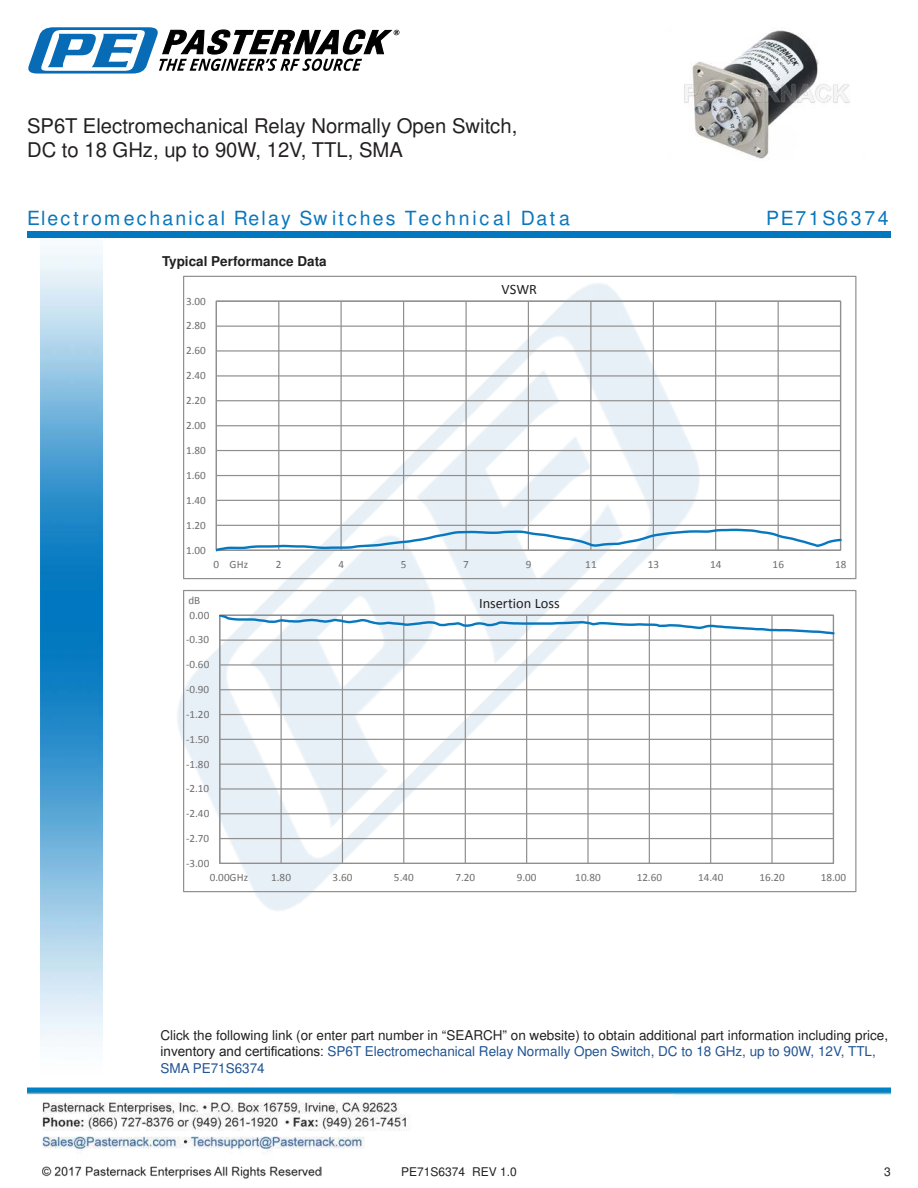
<style>
.page{position:relative;width:918px;height:1188px;background:#fff}
.page>*{position:absolute;margin:0;border:0;box-sizing:border-box;transform-origin:0 0}
.t1{font:20.25px/24.3px "Arial";color:#221f1f}
.t2{font:900 19.5px "Arial";letter-spacing:.11em;color:#0a77bd}
.t3{font:900 19.5px "Arial";letter-spacing:.14em;color:#0a77bd}
.t4{font:14.4px "Calibri";color:#221f1f}
.t5{font:13.5px/16.2px "Arial";color:#221f1f}
.t6{font:700 13.5px "Arial";color:#221f1f}
.t7{font:12px "Arial";color:#221f1f}
.t8{font:11.1px "Calibri";letter-spacing:.01em;color:#6f6d6d}
.s1{color:#1f5392}
</style>
<div class="page">
<img style="left:43px;top:1102px;width:364px;height:49px">
<img style="left:43px;top:1166px;width:278px;height:13px">
<img style="left:102px;top:246px;width:719px;height:724px">
<img style="left:27px;top:1088px;width:864px;height:9px">
<img style="left:40px;top:237px;width:62px;height:804px">
<svg style="left:28px;top:27px;width:371px;height:47px"></svg>
<div style="left:27px;top:231px;width:864px;height:6px;background:#0177c0"></div>
<hr style="left:216px;top:525px;width:625px;height:1px;background:#908f8f">
<hr style="left:216px;top:500px;width:625px;height:1px;background:#908f8f">
<hr style="left:216px;top:475px;width:625px;height:1px;background:#908f8f">
<hr style="left:216px;top:450px;width:625px;height:1px;background:#908f8f">
<hr style="left:216px;top:425px;width:625px;height:1px;background:#908f8f">
<hr style="left:216px;top:400px;width:625px;height:1px;background:#908f8f">
<hr style="left:216px;top:375px;width:625px;height:2px;background:#908f8f">
<hr style="left:216px;top:350px;width:625px;height:2px;background:#908f8f">
<hr style="left:216px;top:326px;width:625px;height:1px;background:#908f8f">
<hr style="left:278px;top:301px;width:1px;height:249px;background:#908f8f">
<hr style="left:341px;top:301px;width:1px;height:249px;background:#908f8f">
<hr style="left:403px;top:301px;width:1px;height:249px;background:#908f8f">
<hr style="left:465px;top:301px;width:2px;height:249px;background:#908f8f">
<hr style="left:528px;top:301px;width:1px;height:249px;background:#908f8f">
<hr style="left:590px;top:301px;width:1px;height:249px;background:#908f8f">
<hr style="left:653px;top:301px;width:1px;height:249px;background:#908f8f">
<hr style="left:715px;top:301px;width:1px;height:249px;background:#908f8f">
<hr style="left:778px;top:301px;width:1px;height:249px;background:#908f8f">
<hr style="left:216px;top:301px;width:1px;height:249px;background:#908f8f">
<svg style="left:216px;top:527px;width:626px;height:24px"></svg>
<div style="left:225px;top:555px;width:28px;height:18px;background:#fff"></div>
<hr style="left:220px;top:838px;width:613px;height:1px;background:#908f8f">
<hr style="left:220px;top:813px;width:613px;height:1px;background:#908f8f">
<hr style="left:220px;top:788px;width:613px;height:2px;background:#908f8f">
<hr style="left:220px;top:764px;width:613px;height:1px;background:#908f8f">
<hr style="left:220px;top:739px;width:613px;height:1px;background:#908f8f">
<hr style="left:220px;top:714px;width:613px;height:1px;background:#908f8f">
<hr style="left:220px;top:689px;width:613px;height:1px;background:#908f8f">
<hr style="left:220px;top:664px;width:613px;height:2px;background:#908f8f">
<hr style="left:220px;top:640px;width:613px;height:1px;background:#908f8f">
<hr style="left:281px;top:615px;width:1px;height:248px;background:#908f8f">
<hr style="left:342px;top:615px;width:1px;height:248px;background:#908f8f">
<hr style="left:403px;top:615px;width:1px;height:248px;background:#908f8f">
<hr style="left:465px;top:615px;width:1px;height:248px;background:#908f8f">
<hr style="left:526px;top:615px;width:1px;height:248px;background:#908f8f">
<hr style="left:587px;top:615px;width:2px;height:248px;background:#908f8f">
<hr style="left:649px;top:615px;width:1px;height:248px;background:#908f8f">
<hr style="left:710px;top:615px;width:1px;height:248px;background:#908f8f">
<hr style="left:771px;top:615px;width:2px;height:248px;background:#908f8f">
<hr style="left:219px;top:615px;width:1px;height:248px;background:#908f8f">
<svg style="left:220px;top:615px;width:615px;height:21px"></svg>
<img style="left:684px;top:30px;width:166px;height:129px">
<h1 class="t1" style="left:27px;top:115px;width:492px">SP6T Electromechanical Relay Normally Open Switch,<br>DC to 18 GHz, up to 90W, 12V, TTL, SMA</h1>
<h2 class="t2" style="left:27px;top:210px;width:544px">Electromechanical Relay Sw itches Technical Data</h2>
<h2 class="t3" style="left:766px;top:210px;width:124px">PE71S6374</h2>
<p class="t6" style="left:162px;top:256px;width:166px">Typical Performance Data</p>
<p class="t8" style="left:186px;top:294px;width:21px">3.00</p>
<p class="t8" style="left:186px;top:319px;width:21px">2.80</p>
<p class="t8" style="left:186px;top:344px;width:21px">2.60</p>
<p class="t8" style="left:186px;top:369px;width:21px">2.40</p>
<p class="t8" style="left:186px;top:393px;width:21px">2.20</p>
<p class="t8" style="left:186px;top:418px;width:21px">2.00</p>
<p class="t8" style="left:186px;top:443px;width:21px">1.80</p>
<p class="t8" style="left:186px;top:468px;width:21px">1.60</p>
<p class="t8" style="left:186px;top:493px;width:21px">1.40</p>
<p class="t8" style="left:186px;top:518px;width:21px">1.20</p>
<p class="t8" style="left:186px;top:543px;width:21px">1.00</p>
<p class="t4" style="left:502px;top:280px;width:37px">VSWR</p>
<p class="t8" style="left:230px;top:558px;width:20px">GHz</p>
<p class="t8" style="left:585px;top:558px;width:13px">11</p>
<p class="t8" style="left:648px;top:558px;width:13px">13</p>
<p class="t8" style="left:710px;top:558px;width:13px">14</p>
<p class="t8" style="left:773px;top:558px;width:13px">16</p>
<p class="t8" style="left:835px;top:558px;width:13px">18</p>
<p class="t8" style="left:213px;top:558px;width:7px">0</p>
<p class="t8" style="left:276px;top:558px;width:7px">2</p>
<p class="t8" style="left:338px;top:558px;width:7px">4</p>
<p class="t8" style="left:401px;top:558px;width:7px">5</p>
<p class="t8" style="left:463px;top:558px;width:7px">7</p>
<p class="t8" style="left:526px;top:558px;width:7px">9</p>
<p class="t8" style="left:188px;top:593px;width:13px">dB</p>
<p class="t4" style="left:479px;top:594px;width:82px">Insertion Loss</p>
<p class="t8" style="left:189px;top:608px;width:21px">0.00</p>
<p class="t8" style="left:186px;top:633px;width:25px">-0.30</p>
<p class="t8" style="left:186px;top:658px;width:25px">-0.60</p>
<p class="t8" style="left:186px;top:682px;width:25px">-0.90</p>
<p class="t8" style="left:186px;top:707px;width:25px">-1.20</p>
<p class="t8" style="left:186px;top:732px;width:25px">-1.50</p>
<p class="t8" style="left:186px;top:757px;width:25px">-1.80</p>
<p class="t8" style="left:186px;top:782px;width:25px">-2.10</p>
<p class="t8" style="left:186px;top:806px;width:25px">-2.40</p>
<p class="t8" style="left:186px;top:831px;width:25px">-2.70</p>
<p class="t8" style="left:186px;top:856px;width:25px">-3.00</p>
<p class="t8" style="left:210px;top:871px;width:40px">0.00GHz</p>
<p class="t8" style="left:271px;top:871px;width:21px">1.80</p>
<p class="t8" style="left:333px;top:871px;width:21px">3.60</p>
<p class="t8" style="left:394px;top:871px;width:21px">5.40</p>
<p class="t8" style="left:455px;top:871px;width:21px">7.20</p>
<p class="t8" style="left:517px;top:871px;width:21px">9.00</p>
<p class="t8" style="left:575px;top:871px;width:27px">10.80</p>
<p class="t8" style="left:637px;top:871px;width:27px">12.60</p>
<p class="t8" style="left:698px;top:871px;width:27px">14.40</p>
<p class="t8" style="left:759px;top:871px;width:27px">16.20</p>
<p class="t8" style="left:821px;top:871px;width:27px">18.00</p>
<p class="t5" style="left:160px;top:1029px;width:729px">Click the following link (or enter part number in “SEARCH” on website) to obtain additional part information including price, inventory and certi昀椀cations: <span class="s1">SP6T Electromechanical Relay Normally Open Switch, DC to 18 GHz, up to 90W, 12V, TTL,<br>SMA PE71S6374</span></p>
<p class="t7" style="left:401px;top:1167px;width:117px">PE71S6374 REV 1.0</p>
<p class="t7" style="left:884px;top:1167px;width:8px">3</p>
</div>
